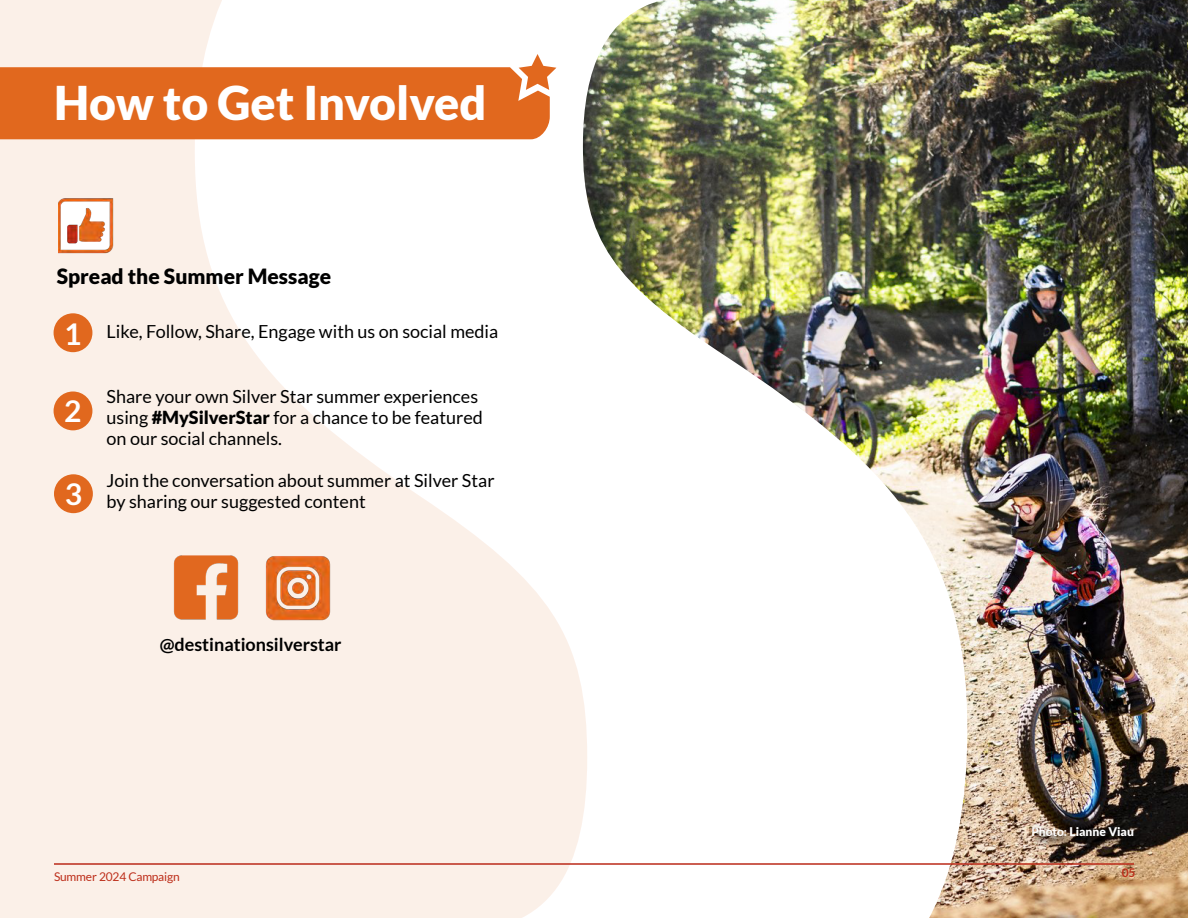
<style>
.page{position:relative;width:1188px;height:918px;background:#fff}
.page>*{position:absolute;margin:0;border:0;box-sizing:border-box;transform-origin:0 0}
.t1{font:900 46.5px "Lato";color:#fff}
.t2{font:700 30px "Lato";color:#fff}
.t3{font:900 21px "Lato";color:#000}
.t4{font:18px/21px "Lato";color:#000}
.t5{font:700 18px "Lato";color:#000}
.t6{font:12px "Lato";letter-spacing:-.02em;color:#bd2e1a}
.t7{font:900 12px "Lato";color:#fff}
.t8{font:700 12px "Lato";color:#bd2e1a}
.s1{font-weight:900}
.s2{font-weight:700}
</style>
<div class="page">
<svg style="left:0;top:0;width:583px;height:918px;fill:#fbf0e8"></svg>
<img style="left:583px;top:0;width:605px;height:918px">
<hr style="left:54px;top:863px;width:1080px;height:2px;background:#bb2a19">
<svg style="left:0;top:54px;width:556px;height:85px;background:#e58143"></svg>
<img style="left:58px;top:194px;width:58px;height:64px">
<img style="left:162px;top:544px;width:89px;height:89px">
<img style="left:254px;top:544px;width:89px;height:89px">
<div style="left:54px;top:313px;width:38px;height:39px;background:#e1681e;border-radius:50%"></div>
<div style="left:54px;top:392px;width:38px;height:38px;background:#e1681e;border-radius:50%"></div>
<div style="left:54px;top:474px;width:39px;height:39px;background:#e1681e;border-radius:50%"></div>
<svg style="left:1029px;top:824px;width:116px;height:24px;background:#4d4137"></svg>
<h1 class="t1" style="left:54px;top:76px;width:434px">How to Get Involved</h1>
<p class="t3" style="left:57px;top:264px;width:276px">Spread the Summer Message</p>
<h2 class="t2" style="left:64px;top:316px;width:19px">1</h2>
<h2 class="t2" style="left:64px;top:394px;width:19px">2</h2>
<h2 class="t2" style="left:65px;top:477px;width:19px">3</h2>
<p class="t4" style="left:107px;top:321px;width:393px">Like, Follow, Share, Engage with us on social media</p>
<p class="t4" style="left:107px;top:386px;width:378px">Share your own Silver Star summer experiences using <span class="s1">#MySilverStar</span> for a chance to be featured on our social channels.</p>
<p class="t4" style="left:107px;top:470px;width:390px">Join the conversation about summer at Silver Star by sharing our suggested content</p>
<p class="t5" style="left:160px;top:634px;width:183px">@destinationsilverstar</p>
<p class="t7" style="left:1031px;top:825px;width:104px"><span class="s2">Photo:</span> Lianne Viau</p>
<p class="t6" style="left:54px;top:870px;width:127px">Summer 2024 Campaign</p>
<p class="t8" style="left:1122px;top:866px;width:15px">05</p>
</div>
